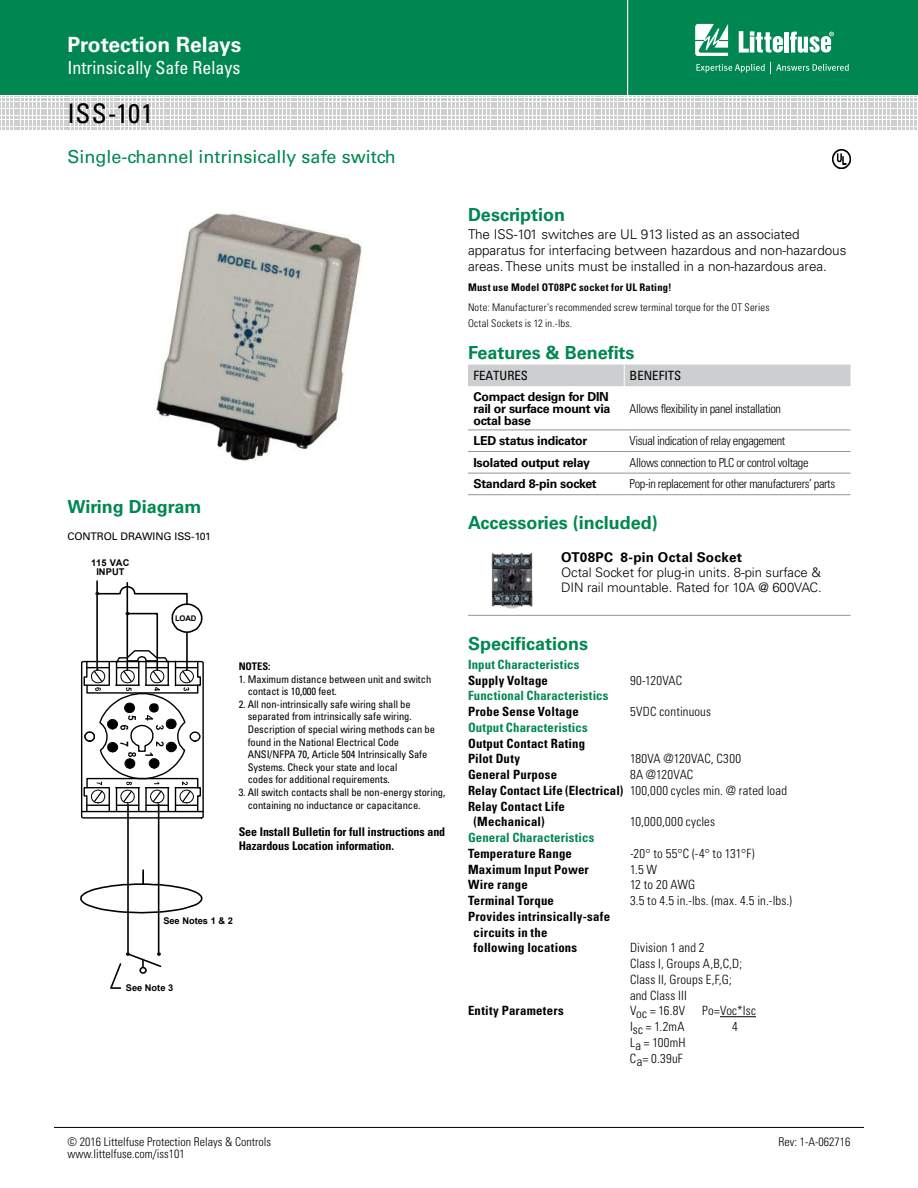
<style>
.page{position:relative;width:918px;height:1188px;background:#fff}
.page>*{position:absolute;margin:0;border:0;box-sizing:border-box;transform-origin:0 0}
.t1{font:condensed 27px "Univers LT Std";letter-spacing:.03em;color:#000}
.t2{font:700 21px "Univers LT Std";color:#fff}
.t3{font:700 18px "Univers LT Std";color:#008751}
.t4{font:18px "Univers LT Std";color:#008751}
.t5{font:condensed 18px "Univers LT Std";color:#fff}
.t6{font:300 13.5px/15.8px "Univers LT Std";letter-spacing:-.005em;color:#000}
.t7{font:700 13.5px "Univers LT Std";letter-spacing:.02em;color:#000}
.t8{font:300 13.2px/15px "Univers LT Std";letter-spacing:-.005em;color:#000}
.t9{font:700 condensed 12.75px/15.8px "Univers LT Std";letter-spacing:.015em;color:#000}
.t10{font:300 condensed 12.75px/15.8px "Univers LT Std";letter-spacing:.015em;color:#000}
.t11{font:700 condensed 12.75px "Univers LT Std";letter-spacing:.015em;color:#008751}
.t12{font:condensed 12.75px "Univers LT Std";color:#000}
.t13{font:300 condensed 12.3px "Univers LT Std";letter-spacing:-.03em;color:#000}
.t14{font:700 12.3px/12px "Univers LT Std";letter-spacing:-.02em;color:#000}
.t15{font:300 condensed 12px "Univers LT Std";color:#000}
.t16{font:700 condensed 12px/14.4px "Univers LT Std";letter-spacing:-.005em;color:#000}
.t17{font:condensed 10.5px/12.6px "Univers LT Std";letter-spacing:-.005em;color:#000}
.t18{font:300 condensed 10.5px/15.8px "Univers LT Std";letter-spacing:.02em;color:#000}
.t19{font:700 condensed 10.5px "Univers LT Std";letter-spacing:.025em;color:#000}
.t20{font:10.5px "Univers LT Std";letter-spacing:-.005em;color:#000}
.t21{font:700 9.3px/8.4px "Arial";color:#000;text-align:center}
.t22{font:700 7.8px "Arial";color:#000}
.s1{font-weight:300}
</style>
<div class="page">
<div style="left:0;top:0;width:918px;height:95px;background:#008751"></div>
<svg style="left:0;top:96px;width:917px;height:34px"></svg>
<hr style="left:627px;top:0;width:1px;height:98px;background:#fff">
<svg style="left:695px;top:24px;width:33px;height:32px"></svg>
<div style="left:784px;top:32px;width:5px;height:21px;background:#fff"></div>
<svg style="left:790px;top:32px;width:44px;height:21px"></svg>
<svg style="left:739px;top:31px;width:44px;height:22px"></svg>
<svg style="left:696px;top:62px;width:153px;height:11px"></svg>
<hr style="left:54px;top:1127px;width:810px;height:1px;background:#000">
<hr style="left:720px;top:1016px;width:36px;height:1px;background:#000">
<hr style="left:468px;top:430px;width:156px;height:1px;background:#939597">
<hr style="left:624px;top:430px;width:227px;height:1px;background:#939597">
<hr style="left:468px;top:451px;width:156px;height:1px;background:#939597">
<hr style="left:624px;top:451px;width:227px;height:1px;background:#939597">
<hr style="left:468px;top:473px;width:156px;height:1px;background:#939597">
<hr style="left:624px;top:473px;width:227px;height:1px;background:#939597">
<hr style="left:468px;top:494px;width:156px;height:1px;background:#939597">
<hr style="left:624px;top:494px;width:227px;height:1px;background:#939597">
<div style="left:468px;top:365px;width:382px;height:21px;background:#cdced0"></div>
<hr style="left:468px;top:615px;width:87px;height:1px;background:#939597">
<hr style="left:555px;top:615px;width:296px;height:1px;background:#939597">
<img style="left:491px;top:552px;width:42px;height:57px">
<img style="left:154px;top:212px;width:208px;height:249px">
<img style="left:832px;top:150px;width:18px;height:18px">
<svg style="left:80px;top:870px;width:123px;height:44px"></svg>
<svg style="left:110px;top:952px;width:52px;height:37px"></svg>
<hr style="left:127px;top:583px;width:1px;height:87px;background:#000">
<hr style="left:96px;top:581px;width:2px;height:89px;background:#000">
<svg style="left:81px;top:585px;width:123px;height:235px"></svg>
<hr style="left:158px;top:804px;width:1px;height:150px;background:#000">
<hr style="left:127px;top:804px;width:2px;height:150px;background:#000">
<h2 class="t2" style="left:68px;top:37px;width:175px">Protection Relays</h2>
<h3 class="t5" style="left:68px;top:61px;width:174px">Intrinsically Safe Relays</h3>
<h1 class="t1" style="left:68px;top:103px;width:87px">ISS-101</h1>
<h3 class="t4" style="left:68px;top:150px;width:330px">Single-channel intrinsically safe switch</h3>
<h3 class="t3" style="left:68px;top:499px;width:135px">Wiring Diagram</h3>
<p class="t20" style="left:68px;top:533px;width:145px">CONTROL DRAWING ISS-101</p>
<p class="t21" style="left:91px;top:559px;width:40px">115 VAC<br>INPUT</p>
<p class="t22" style="left:175px;top:614px;width:23px">LOAD</p>
<p class="t19" style="left:239px;top:662px;width:33px">NOTES:</p>
<p class="t17" style="left:248px;top:673px;width:185px;text-indent:-9px">1. Maximum distance between unit and switch contact is 10,000 feet.</p>
<p class="t17" style="left:248px;top:699px;width:189px;text-indent:-9px">2. All non-intrinsically safe wiring shall be separated from intrinsically safe wiring.<br>Description of special wiring methods can be found in the National Electrical Code ANSI/NFPA 70, Article 504 Intrinsically Safe Systems. Check your state and local<br>codes for additional requirements.</p>
<p class="t17" style="left:248px;top:787px;width:199px;text-indent:-9px">3. All switch contacts shall be non-energy storing, containing no inductance or capacitance.</p>
<p class="t16" style="left:239px;top:825px;width:208px">See Install Bulletin for full instructions and<br>Hazardous Location information.</p>
<p class="t21" style="left:163px;top:917px;width:71px">See Notes 1 &amp; 2</p>
<p class="t21" style="left:126px;top:983px;width:49px">See Note 3</p>
<h3 class="t3" style="left:468px;top:207px;width:99px">Description</h3>
<p class="t6" style="left:468px;top:228px;width:380px">The ISS-101 switches are UL 913 listed as an associated apparatus for interfacing between hazardous and non-hazardous areas. These units must be installed in a non-hazardous area.</p>
<p class="t19" style="left:468px;top:283px;width:205px">Must use Model OT08PC socket for UL Rating!</p>
<p class="t18" style="left:468px;top:301px;width:303px">Note: Manufacturer’s recommended screw terminal torque for the OT Series<br>Octal Sockets is 12 in.-lbs.</p>
<h3 class="t3" style="left:468px;top:345px;width:168px">Features &amp; Benefits</h3>
<p class="t12" style="left:473px;top:371px;width:56px">FEATURES</p>
<p class="t12" style="left:630px;top:371px;width:53px">BENEFITS</p>
<p class="t14" style="left:473px;top:391px;width:139px">Compact design for DIN rail or surface mount via octal base</p>
<p class="t13" style="left:630px;top:403px;width:153px">Allows flexibility in panel installation</p>
<p class="t14" style="left:473px;top:436px;width:115px">LED status indicator</p>
<p class="t13" style="left:630px;top:436px;width:157px">Visual indication of relay engagement</p>
<p class="t14" style="left:473px;top:457px;width:118px">Isolated output relay</p>
<p class="t13" style="left:630px;top:458px;width:180px">Allows connection to PLC or control voltage</p>
<p class="t14" style="left:473px;top:479px;width:125px">Standard 8-pin socket</p>
<p class="t13" style="left:630px;top:479px;width:207px">Pop-in replacement for other manufacturers’ parts</p>
<h3 class="t3" style="left:468px;top:516px;width:191px">Accessories (included)</h3>
<p class="t7" style="left:561px;top:551px;width:183px">OT08PC 8-pin Octal Socket</p>
<p class="t8" style="left:561px;top:566px;width:262px">Octal Socket for plug-in units. 8-pin surface &amp;<br>DIN rail mountable. Rated for 10A @ 600VAC.</p>
<h3 class="t3" style="left:468px;top:637px;width:122px">Specifications</h3>
<p class="t11" style="left:468px;top:659px;width:113px">Input Characteristics</p>
<p class="t9" style="left:468px;top:673px;width:81px">Supply Voltage</p>
<p class="t10" style="left:630px;top:673px;width:54px">90-120VAC</p>
<p class="t11" style="left:468px;top:691px;width:142px">Functional Characteristics</p>
<p class="t9" style="left:468px;top:705px;width:112px">Probe Sense Voltage</p>
<p class="t10" style="left:630px;top:705px;width:83px">5VDC continuous</p>
<p class="t11" style="left:468px;top:722px;width:121px">Output Characteristics</p>
<p class="t9" style="left:468px;top:736px;width:119px">Output Contact Rating<br>Pilot Duty</p>
<p class="t10" style="left:630px;top:752px;width:113px">180VA @120VAC, C300</p>
<p class="t9" style="left:468px;top:768px;width:91px">General Purpose</p>
<p class="t10" style="left:630px;top:768px;width:65px">8A @120VAC</p>
<p class="t9" style="left:468px;top:784px;width:321px">Relay Contact Life (Electrical) <span class="s1">100,000 cycles min. @ rated load</span></p>
<p class="t9" style="left:468px;top:799px;width:98px">Relay Contact Life</p>
<p class="t9" style="left:474px;top:815px;width:73px">(Mechanical)</p>
<p class="t10" style="left:630px;top:815px;width:87px">10,000,000 cycles</p>
<p class="t11" style="left:468px;top:833px;width:128px">General Characteristics</p>
<p class="t9" style="left:468px;top:847px;width:105px">Temperature Range</p>
<p class="t10" style="left:630px;top:847px;width:126px">-20° to 55°C (-4° to 131°F)</p>
<p class="t9" style="left:468px;top:862px;width:122px">Maximum Input Power</p>
<p class="t10" style="left:630px;top:862px;width:29px">1.5 W</p>
<p class="t9" style="left:468px;top:878px;width:61px">Wire range</p>
<p class="t10" style="left:630px;top:878px;width:67px">12 to 20 AWG</p>
<p class="t9" style="left:468px;top:894px;width:88px">Terminal Torque</p>
<p class="t10" style="left:630px;top:894px;width:164px">3.5 to 4.5 in.-lbs. (max. 4.5 in.-lbs.)</p>
<p class="t9" style="left:474px;top:910px;width:138px;text-indent:-6px">Provides intrinsically-safe circuits in the<br>following locations</p>
<p class="t10" style="left:630px;top:941px;width:114px">Division 1 and 2<br>Class I, Groups A,B,C,D;<br>Class II, Groups E,F,G; and Class III</p>
<p class="t9" style="left:468px;top:1004px;width:97px">Entity Parameters</p>
<p class="t10" style="left:630px;top:1004px;width:57px">Voc = 16.8V</p>
<p class="t10" style="left:702px;top:1004px;width:55px">Po=Voc*Isc</p>
<p class="t10" style="left:630px;top:1020px;width:56px">Isc = 1.2mA</p>
<p class="t10" style="left:732px;top:1020px;width:7px">4</p>
<p class="t10" style="left:630px;top:1036px;width:57px">La = 100mH<br>Ca= 0.39uF</p>
<p class="t15" style="left:68px;top:1137px;width:205px">© 2016 Littelfuse Protection Relays &amp; Controls</p>
<p class="t15" style="left:68px;top:1149px;width:119px">www.littelfuse.com/iss101</p>
<p class="t15" style="left:779px;top:1137px;width:73px">Rev: 1-A-062716</p>
</div>
